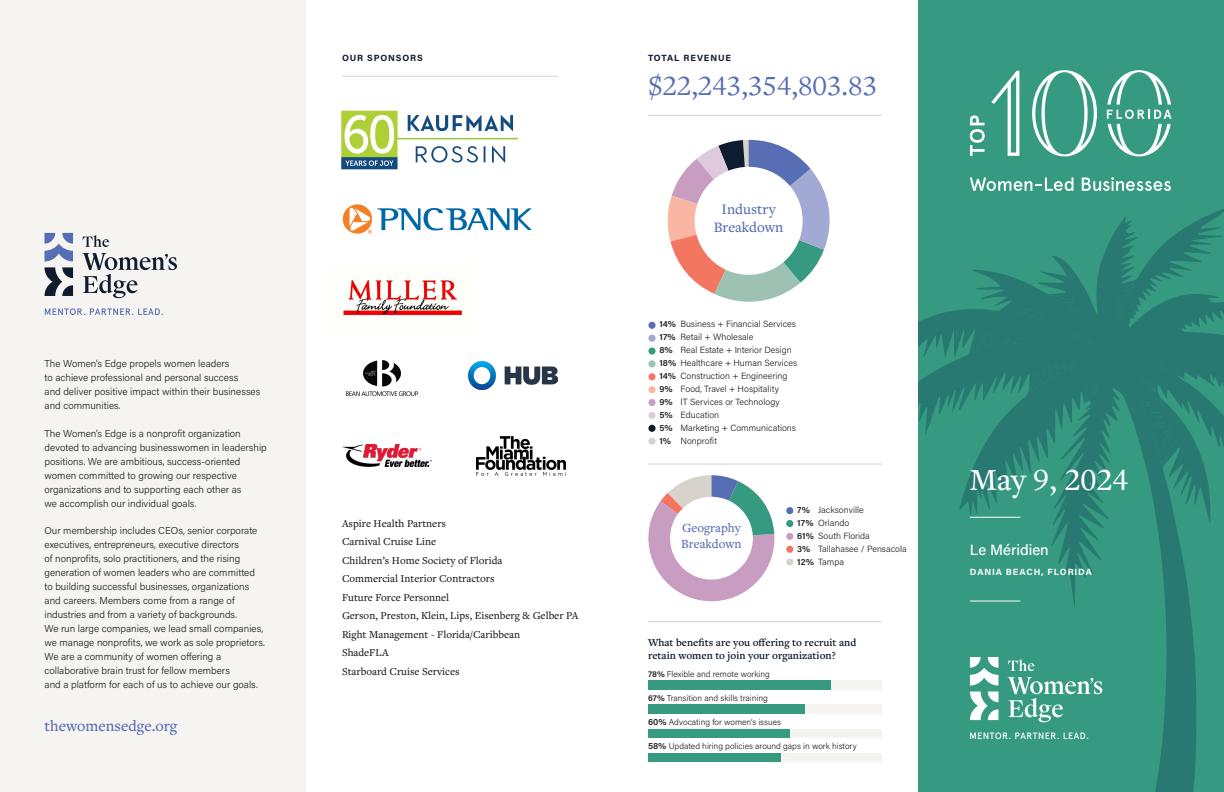
<style>
.page{position:relative;width:1224px;height:792px;background:#fff}
.page>*{position:absolute;margin:0;border:0;box-sizing:border-box;transform-origin:0 0}
.Serif_Header_Large{font:500 32px "Freight Text Pro";color:#fff}
.Serif_Header_Large-2{font:29px "Freight Text Pro";color:#576db4}
.Serif_subhead{font:500 16px "Freight Text Pro";color:#576db4}
.Serif_subhead-2{font:500 15px/18px "Freight Text Pro";color:#576db4;text-align:center}
.All_caps_small_header_no_rule{font:500 15px "Acumin Pro";color:#fff}
.Serif_subhead-3{font:500 13px/16px "Freight Text Pro";color:#576db4}
.Body_copy{font:500 11px "Freight Text Pro";color:#231f20}
.Serif_subhead-4{font:600 11px/13px "Freight Text Pro";color:#0f1b2f}
.Body_copy-2{font:300 10px/14px "Acumin Pro";color:#231f20}
.Body_copy-3{font:300 9px "Acumin Pro";color:#231f20}
.All_caps_small_header_no_rule-2{font:700 9px "Acumin Pro";letter-spacing:.1em;color:#0f1b2f}
.All_caps_small_header_no_rule-3{font:700 9px "Acumin Pro";letter-spacing:.095em;color:#fff}
.Body_copy-4{font:300 8.5px "Acumin Pro";color:#231f20}
.s1{font-weight:600}
.s2{font-weight:600;font-size:9px}
</style>
<div class="page">
<div style="left:918px;top:0;width:306px;height:792px;background:#359a80"></div>
<svg style="left:918px;top:209px;width:306px;height:583px"></svg>
<svg style="left:1140px;top:399px;width:34px;height:67px;background:#297c72"></svg>
<svg style="left:1073px;top:333px;width:19px;height:12px"></svg>
<svg style="left:1050px;top:295px;width:31px;height:20px"></svg>
<svg style="left:1206px;top:300px;width:6px;height:5px"></svg>
<svg style="left:1140px;top:364px;width:26px;height:28px"></svg>
<svg style="left:1030px;top:363px;width:45px;height:28px"></svg>
<svg style="left:970px;top:334px;width:53px;height:19px"></svg>
<svg style="left:1005px;top:306px;width:38px;height:17px"></svg>
<svg style="left:1176px;top:367px;width:5px;height:6px"></svg>
<svg style="left:1085px;top:383px;width:13px;height:17px"></svg>
<svg style="left:1116px;top:282px;width:18px;height:35px"></svg>
<div style="left:0;top:0;width:306px;height:792px;background:#f5f4f1"></div>
<svg style="left:44px;top:233px;width:29px;height:28px"></svg>
<svg style="left:44px;top:267px;width:29px;height:29px"></svg>
<svg style="left:83px;top:235px;width:26px;height:12px"></svg>
<svg style="left:82px;top:253px;width:95px;height:45px"></svg>
<svg style="left:45px;top:308px;width:118px;height:7px"></svg>
<svg style="left:970px;top:657px;width:28px;height:29px"></svg>
<svg style="left:970px;top:692px;width:28px;height:28px"></svg>
<svg style="left:1008px;top:659px;width:26px;height:12px"></svg>
<svg style="left:1008px;top:677px;width:94px;height:45px"></svg>
<svg style="left:970px;top:732px;width:118px;height:7px"></svg>
<hr style="left:342px;top:76px;width:216px;height:1px;background:#d7d3cb">
<hr style="left:648px;top:464px;width:234px;height:1px;background:#d7d3cb">
<hr style="left:648px;top:621px;width:234px;height:1px;background:#d7d3cb">
<hr style="left:648px;top:115px;width:234px;height:1px;background:#d7d3cb">
<hr style="left:970px;top:601px;width:50px;height:1px;background:#fff">
<hr style="left:970px;top:517px;width:50px;height:1px;background:#fff">
<div style="left:648px;top:322px;width:8px;height:7px;background:#576db4;border-radius:50%"></div>
<div style="left:648px;top:348px;width:8px;height:7px;background:#359a80;border-radius:50%"></div>
<div style="left:648px;top:373px;width:8px;height:7px;background:#f37661;border-radius:50%"></div>
<div style="left:648px;top:399px;width:8px;height:7px;background:#c89dc1;border-radius:50%"></div>
<div style="left:648px;top:425px;width:8px;height:7px;background:#0f1b2f;border-radius:50%"></div>
<div style="left:648px;top:335px;width:8px;height:7px;background:#a1a8d4;border-radius:50%"></div>
<div style="left:648px;top:360px;width:8px;height:7px;background:#9ec3b5;border-radius:50%"></div>
<div style="left:648px;top:386px;width:8px;height:7px;background:#fab7a4;border-radius:50%"></div>
<div style="left:648px;top:412px;width:8px;height:7px;background:#dfcbde;border-radius:50%"></div>
<div style="left:648px;top:438px;width:8px;height:7px;background:#d7d3cb;border-radius:50%"></div>
<div style="left:648px;top:681px;width:234px;height:9px;background:#f5f4f1"></div>
<div style="left:648px;top:681px;width:182px;height:9px;background:#359a80"></div>
<div style="left:648px;top:705px;width:234px;height:9px;background:#f5f4f1"></div>
<div style="left:648px;top:705px;width:157px;height:9px;background:#359a80"></div>
<div style="left:648px;top:729px;width:234px;height:9px;background:#f5f4f1"></div>
<div style="left:648px;top:729px;width:141px;height:9px;background:#359a80"></div>
<div style="left:648px;top:753px;width:234px;height:9px;background:#f5f4f1"></div>
<div style="left:648px;top:753px;width:132px;height:9px;background:#359a80"></div>
<svg style="left:970px;top:177px;width:103px;height:14px"></svg>
<svg style="left:1082px;top:177px;width:89px;height:14px"></svg>
<svg style="left:970px;top:115px;width:15px;height:41px"></svg>
<svg style="left:1032px;top:70px;width:65px;height:86px"></svg>
<svg style="left:991px;top:71px;width:28px;height:85px"></svg>
<svg style="left:1107px;top:70px;width:65px;height:86px"></svg>
<img style="left:341px;top:110px;width:178px;height:60px">
<svg style="left:343px;top:204px;width:189px;height:30px"></svg>
<img style="left:343px;top:279px;width:119px;height:37px">
<div style="left:786px;top:507px;width:7px;height:7px;background:#576db4;border-radius:50%"></div>
<div style="left:786px;top:533px;width:7px;height:7px;background:#c89dc1;border-radius:50%"></div>
<div style="left:786px;top:559px;width:7px;height:7px;background:#d7d3cb;border-radius:50%"></div>
<div style="left:786px;top:520px;width:7px;height:7px;background:#359a80;border-radius:50%"></div>
<div style="left:786px;top:546px;width:7px;height:7px;background:#f37661;border-radius:50%"></div>
<svg style="left:667px;top:140px;width:163px;height:162px"></svg>
<div style="left:695px;top:167px;width:108px;height:108px;background:#fff;border-radius:50%"></div>
<svg style="left:648px;top:475px;width:127px;height:127px"></svg>
<div style="left:670px;top:497px;width:83px;height:83px;background:#fff;border-radius:50%"></div>
<img style="left:468px;top:362px;width:89px;height:28px">
<img style="left:345px;top:360px;width:74px;height:37px">
<img style="left:342px;top:445px;width:89px;height:22px">
<img style="left:476px;top:437px;width:90px;height:38px">
<p class="Body_copy-2" style="left:44px;top:356px;width:217px">The Women’s Edge propels women leaders<br>to achieve professional and personal success<br>and deliver positive impact within their businesses and communities.</p>
<p class="Body_copy-2" style="left:44px;top:426px;width:224px">The Women’s Edge is a nonprofit organization devoted to advancing businesswomen in leadership positions. We are ambitious, success-oriented women committed to growing our respective organizations and to supporting each other as<br>we accomplish our individual goals.</p>
<p class="Body_copy-2" style="left:44px;top:523px;width:222px">Our membership includes CEOs, senior corporate executives, entrepreneurs, executive directors<br>of nonprofits, solo practitioners, and the rising generation of women leaders who are committed to building successful businesses, organizations and careers. Members come from a range of industries and from a variety of backgrounds.<br>We run large companies, we lead small companies, we manage nonprofits, we work as sole proprietors.<br>We are a community of women offering a collaborative brain trust for fellow members<br>and a platform for each of us to achieve our goals.</p>
<p class="Serif_subhead" style="left:44px;top:715px;width:134px">thewomensedge.org</p>
<p class="All_caps_small_header_no_rule-2" style="left:342px;top:51px;width:82px">OUR SPONSORS</p>
<p class="All_caps_small_header_no_rule-2" style="left:648px;top:51px;width:85px">TOTAL REVENUE</p>
<p class="Serif_Header_Large-2" style="left:648px;top:67px;width:231px">$22,243,354,803.83</p>
<p class="Serif_subhead-2" style="left:714px;top:199px;width:71px">Industry<br>Breakdown</p>
<p class="Body_copy" style="left:342px;top:516px;width:106px">Aspire Health Partners</p>
<p class="Body_copy" style="left:342px;top:534px;width:96px">Carnival Cruise Line</p>
<p class="Body_copy" style="left:342px;top:553px;width:162px">Children’s Home Society of Florida</p>
<p class="Body_copy" style="left:342px;top:571px;width:154px">Commercial Interior Contractors</p>
<p class="Body_copy" style="left:342px;top:590px;width:109px">Future Force Personnel</p>
<p class="Body_copy" style="left:342px;top:608px;width:238px">Gerson, Preston, Klein, Lips, Eisenberg &amp; Gelber PA</p>
<p class="Body_copy" style="left:342px;top:627px;width:180px">Right Management - Florida/Caribbean</p>
<p class="Body_copy" style="left:342px;top:645px;width:48px">ShadeFLA</p>
<p class="Body_copy" style="left:342px;top:664px;width:119px">Starboard Cruise Services</p>
<p class="Body_copy-3" style="left:659px;top:318px;width:138px"><span class="s1">14%</span> Business + Financial Services</p>
<p class="Body_copy-3" style="left:659px;top:331px;width:95px"><span class="s1">17%</span> Retail + Wholesale</p>
<p class="Body_copy-3" style="left:659px;top:344px;width:134px"><span class="s1">8%</span> Real Estate + Interior Design</p>
<p class="Body_copy-3" style="left:659px;top:357px;width:139px"><span class="s1">18%</span> Healthcare + Human Services</p>
<p class="Body_copy-3" style="left:659px;top:370px;width:130px"><span class="s1">14%</span> Construction + Engineering</p>
<p class="Body_copy-3" style="left:659px;top:383px;width:121px"><span class="s1">9%</span> Food, Travel + Hospitality</p>
<p class="Body_copy-3" style="left:659px;top:396px;width:122px"><span class="s1">9%</span> IT Services or Technology</p>
<p class="Body_copy-3" style="left:659px;top:409px;width:61px"><span class="s1">5%</span> Education</p>
<p class="Body_copy-3" style="left:659px;top:422px;width:138px"><span class="s1">5%</span> Marketing + Communications</p>
<p class="Body_copy-3" style="left:659px;top:435px;width:59px"><span class="s1">1%</span> Nonprofit</p>
<p class="Serif_subhead-3" style="left:681px;top:520px;width:62px">Geography<br>Breakdown</p>
<p class="Body_copy-3" style="left:797px;top:503px;width:68px"><span class="s1">7%</span> Jacksonville</p>
<p class="Body_copy-3" style="left:797px;top:516px;width:54px"><span class="s1">17%</span> Orlando</p>
<p class="Body_copy-3" style="left:797px;top:529px;width:74px"><span class="s1">61%</span> South Florida</p>
<p class="Body_copy-3" style="left:797px;top:542px;width:111px"><span class="s1">3%</span> Tallahasee / Pensacola</p>
<p class="Body_copy-3" style="left:797px;top:555px;width:48px"><span class="s1">12%</span> Tampa</p>
<p class="Serif_subhead-4" style="left:648px;top:636px;width:210px">What benefits are you offering to recruit and retain women to join your organization?</p>
<p class="Body_copy-4" style="left:648px;top:668px;width:123px"><span class="s1">78%</span> Flexible and remote working</p>
<p class="Body_copy-4" style="left:648px;top:692px;width:121px"><span class="s1">67%</span> Transition and skills training</p>
<p class="Body_copy-4" style="left:648px;top:716px;width:135px"><span class="s2">60%</span> Advocating for women’s issues</p>
<p class="Body_copy-4" style="left:648px;top:740px;width:210px"><span class="s2">58%</span> Updated hiring policies around gaps in work history</p>
<p class="Serif_Header_Large" style="left:970px;top:459px;width:160px">May 9, 2024</p>
<p class="All_caps_small_header_no_rule" style="left:970px;top:539px;width:80px">Le Méridien</p>
<p class="All_caps_small_header_no_rule-3" style="left:970px;top:565px;width:123px">DANIA BEACH, FLORIDA</p>
</div>
